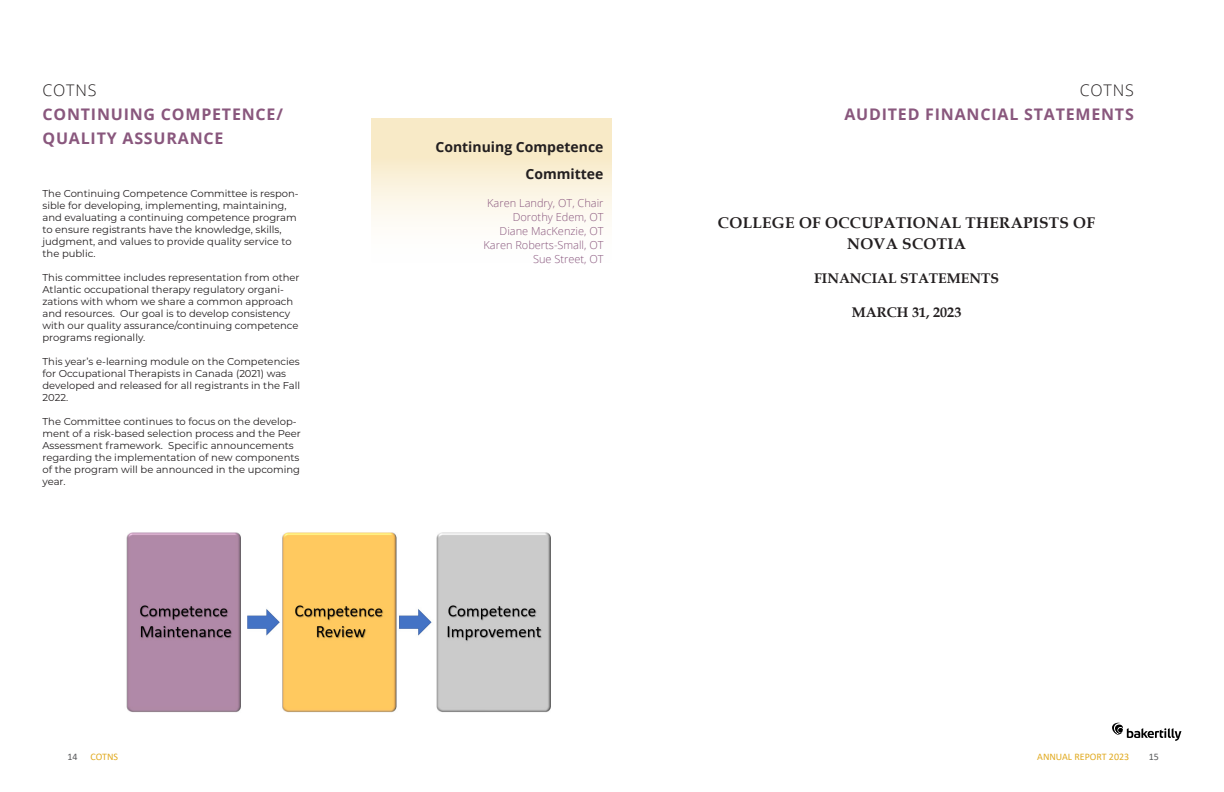
<style>
.page{position:relative;width:1224px;height:792px;background:#fff}
.page>*{position:absolute;margin:0;border:0;box-sizing:border-box;transform-origin:0 0}
.Chapter_Title_-_Alig{font:700 16px/24px "Open Sans";letter-spacing:.05em;color:#89577d}
.Chapter_Title_-_Alig-2{font:300 16px "Open Sans";letter-spacing:.05em;color:#231f20}
.t1{font:700 15.5px/21px "Book Antiqua";letter-spacing:.02em;color:#231f20;text-align:center}
.t2{font:700 14px "Book Antiqua";color:#231f20}
.Title_6{font:700 14px "Open Sans";color:#231f20}
.Title_6-2{font:300 11px "Open Sans";color:#89577d}
.Title_6-3{font:10px/12px "Montserrat";color:#231f20}
.Title_6-4{font:10px "Calibri";color:#e1aa21}
.Title_6-5{font:10px "Calibri";color:#57585a}
</style>
<div class="page">
<div style="left:372px;top:118px;width:240px;height:152px;background:linear-gradient(to bottom,#f7e6be,#fff)"></div>
<img style="left:126px;top:532px;width:425px;height:181px">
<svg style="left:1112px;top:723px;width:69px;height:18px"></svg>
<p class="Chapter_Title_-_Alig-2" style="left:43px;top:79px;width:55px">COTNS</p>
<p class="Chapter_Title_-_Alig" style="left:43px;top:102px;width:242px">CONTINUING COMPETENCE/<br>QUALITY ASSURANCE</p>
<p class="Title_6-3" style="left:43px;top:187px;width:258px">The Continuing Competence Committee is respon&shy;sible for developing, implementing, maintaining, and evaluating a continuing competence program to ensure registrants have the knowledge, skills, judgment, and values to provide quality service to the public.</p>
<p class="Title_6-3" style="left:43px;top:271px;width:259px">This committee includes representation from other Atlantic occupational therapy regulatory organi&shy;zations with whom we share a common approach and resources. Our goal is to develop consistency with our quality assurance/continuing competence programs regionally.</p>
<p class="Title_6-3" style="left:43px;top:355px;width:259px">This year’s e-learning module on the Competencies for Occupational Therapists in Canada (2021) was developed and released for all registrants in the Fall 2022.</p>
<p class="Title_6-3" style="left:43px;top:415px;width:260px">The Committee continues to focus on the develop&shy;ment of a risk-based selection process and the Peer Assessment framework. Specific announcements regarding the implementation of new components of the program will be announced in the upcoming year.</p>
<p class="Title_6-5" style="left:68px;top:749px;width:12px">14</p>
<p class="Title_6-4" style="left:91px;top:749px;width:29px">COTNS</p>
<p class="Title_6" style="left:435px;top:137px;width:170px">Continuing Competence</p>
<p class="Title_6" style="left:525px;top:164px;width:80px">Committee</p>
<p class="Title_6-2" style="left:487px;top:195px;width:118px">Karen Landry, OT, Chair</p>
<p class="Title_6-2" style="left:513px;top:209px;width:92px">Dorothy Edem, OT</p>
<p class="Title_6-2" style="left:500px;top:223px;width:105px">Diane MacKenzie, OT</p>
<p class="Title_6-2" style="left:484px;top:237px;width:121px">Karen Roberts-Small, OT</p>
<p class="Title_6-2" style="left:533px;top:251px;width:72px">Sue Street, OT</p>
<p class="Chapter_Title_-_Alig-2" style="left:1080px;top:79px;width:55px">COTNS</p>
<p class="Chapter_Title_-_Alig" style="left:844px;top:102px;width:291px">AUDITED FINANCIAL STATEMENTS</p>
<p class="t1" style="left:718px;top:212px;width:379px">COLLEGE OF OCCUPATIONAL THERAPISTS OF<br>NOVA SCOTIA</p>
<p class="t2" style="left:814px;top:269px;width:186px">FINANCIAL STATEMENTS</p>
<p class="t2" style="left:852px;top:303px;width:111px">MARCH 31, 2023</p>
<p class="Title_6-4" style="left:1037px;top:749px;width:93px">ANNUAL REPORT 2023</p>
<p class="Title_6-5" style="left:1149px;top:749px;width:12px">15</p>
</div>
